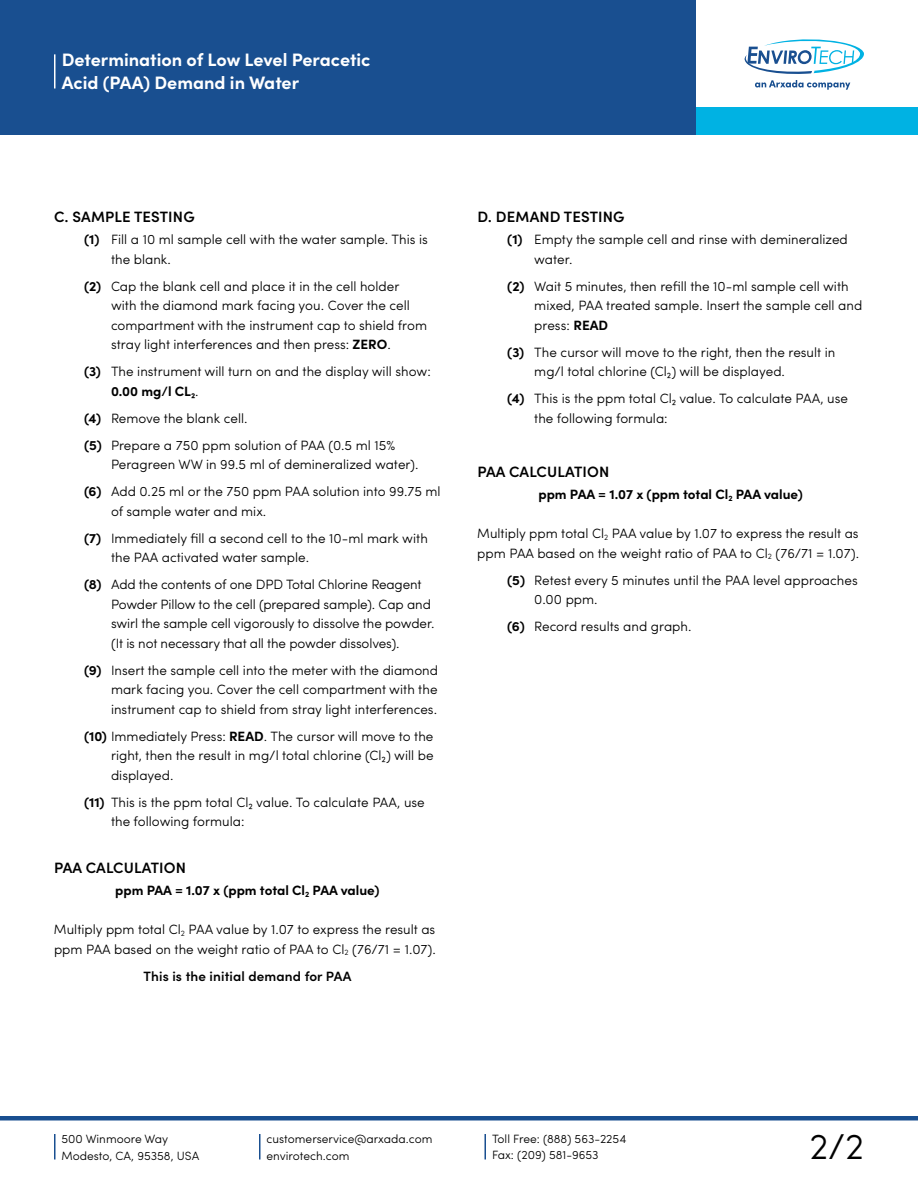
<style>
.page{position:relative;width:918px;height:1188px;background:#fff}
.page>*{position:absolute;margin:0;border:0;box-sizing:border-box;transform-origin:0 0}
.t1{font:300 36px "Sofia Pro";color:#000}
.t2{font:700 18px/22.8px "Sofia Pro";color:#fff}
.t3{font:600 15px "Sofia Pro";letter-spacing:.01em;color:#000}
.t4{font:300 13.5px/19.5px "Sofia Pro";color:#000}
.t5{font:700 13.5px "Sofia Pro";color:#000}
.t6{font:600 13.5px "Sofia Pro";letter-spacing:.01em;color:#000}
.t7{font:300 12px/16.5px "Sofia Pro";color:#000}
.s1{font-weight:700}
</style>
<div class="page">
<div style="left:0;top:0;width:696px;height:135px;background:#194f90"></div>
<div style="left:696px;top:107px;width:222px;height:28px;background:#00b2e3"></div>
<hr style="left:54px;top:54px;width:2px;height:34px;background:#fff">
<svg style="left:745px;top:39px;width:119px;height:51px"></svg>
<hr style="left:54px;top:1134px;width:2px;height:26px;background:#194f90">
<hr style="left:259px;top:1134px;width:2px;height:26px;background:#194f90">
<hr style="left:484px;top:1134px;width:2px;height:26px;background:#194f90">
<hr style="left:0;top:1116px;width:918px;height:4px;background:#194f90">
<h2 class="t2" style="left:62px;top:47px;width:310px">Determination of Low Level Peracetic<br>Acid (PAA) Demand in Water</h2>
<p class="t3" style="left:54px;top:205px;width:142px">C. SAMPLE TESTING</p>
<p class="t4" style="left:111px;top:229px;width:318px;text-indent:-27px"><span class="s1">(1)</span> Fill a 10 ml sample cell with the water sample. This is the blank.</p>
<p class="t4" style="left:111px;top:275px;width:318px;text-indent:-27px"><span class="s1">(2)</span> Cap the blank cell and place it in the cell holder with the diamond mark facing you. Cover the cell compartment with the instrument cap to shield from stray light interferences and then press: <span class="s1">ZERO</span>.</p>
<p class="t4" style="left:111px;top:361px;width:321px;text-indent:-27px"><span class="s1">(3)</span> The instrument will turn on and the display will show:<br><span class="s1">0.00 mg/l CL2</span>.</p>
<p class="t4" style="left:84px;top:404px;width:313px;line-height:27px"><span class="s1">(4)</span> Remove the blank cell.<br><span class="s1">(5)</span> Prepare a 750 ppm solution of PAA (0.5 ml 15%</p>
<p class="t4" style="left:84px;top:450px;width:358px;line-height:27px;text-align:center">Peragreen WW in 99.5 ml of demineralized water).<br><span class="s1">(6)</span> Add 0.25 ml or the 750 ppm PAA solution into 99.75 ml</p>
<p class="t4" style="left:84px;top:497px;width:345px;line-height:27px;text-indent:27px">of sample water and mix.<br><span class="s1">(7)</span> Immediately fill a second cell to the 10-ml mark with</p>
<p class="t4" style="left:84px;top:543px;width:339px;line-height:27px;text-indent:27px">the PAA activated water sample.<br><span class="s1">(8)</span> Add the contents of one DPD Total Chlorine Reagent</p>
<p class="t4" style="left:111px;top:593px;width:325px">Powder Pillow to the cell (prepared sample). Cap and swirl the sample cell vigorously to dissolve the powder. (It is not necessary that all the powder dissolves).</p>
<p class="t4" style="left:111px;top:659px;width:329px;text-align:justify;text-indent:-27px"><span class="s1">(9)</span> Insert the sample cell into the meter with the diamond mark facing you. Cover the cell compartment with the instrument cap to shield from stray light interferences.</p>
<p class="t4" style="left:111px;top:725px;width:324px;text-align:justify;text-indent:-27px"><span class="s1">(10)</span> Immediately Press: <span class="s1">READ</span>. The cursor will move to the right, then the result in mg/l total chlorine (Cl₂) will be displayed.</p>
<p class="t4" style="left:111px;top:791px;width:315px;text-indent:-27px"><span class="s1">(11)</span> This is the ppm total Cl₂ value. To calculate PAA, use the following formula:</p>
<p class="t3" style="left:54px;top:856px;width:134px">PAA CALCULATION</p>
<p class="t5" style="left:115px;top:880px;width:266px">ppm PAA = 1.07 x (ppm total Cl<sub>2</sub> PAA value)</p>
<p class="t4" style="left:54px;top:919px;width:383px">Multiply ppm total Cl<sub>2</sub> PAA value by 1.07 to express the result as ppm PAA based on the weight ratio of PAA to Cl<sub>2</sub> (76/71 = 1.07).</p>
<p class="t6" style="left:144px;top:966px;width:209px">This is the initial demand for PAA</p>
<p class="t3" style="left:477px;top:205px;width:149px">D. DEMAND TESTING</p>
<p class="t4" style="left:534px;top:229px;width:315px;text-indent:-27px"><span class="s1">(1)</span> Empty the sample cell and rinse with demineralized water.</p>
<p class="t4" style="left:534px;top:275px;width:330px;text-indent:-27px"><span class="s1">(2)</span> Wait 5 minutes, then refill the 10-ml sample cell with mixed, PAA treated sample. Insert the sample cell and press: <span class="s1">READ</span></p>
<p class="t4" style="left:534px;top:341px;width:303px;text-indent:-27px"><span class="s1">(3)</span> The cursor will move to the right, then the result in mg/l total chlorine (Cl₂) will be displayed.</p>
<p class="t4" style="left:534px;top:388px;width:315px;text-indent:-27px"><span class="s1">(4)</span> This is the ppm total Cl₂ value. To calculate PAA, use the following formula:</p>
<p class="t3" style="left:477px;top:460px;width:134px">PAA CALCULATION</p>
<p class="t5" style="left:538px;top:484px;width:266px">ppm PAA = 1.07 x (ppm total Cl<sub>2</sub> PAA value)</p>
<p class="t4" style="left:477px;top:523px;width:383px">Multiply ppm total Cl<sub>2</sub> PAA value by 1.07 to express the result as ppm PAA based on the weight ratio of PAA to Cl<sub>2</sub> (76/71 = 1.07).</p>
<p class="t4" style="left:534px;top:570px;width:325px;text-indent:-27px"><span class="s1">(5)</span> Retest every 5 minutes until the PAA level approaches<br>0.00 ppm.</p>
<p class="t4" style="left:507px;top:616px;width:186px"><span class="s1">(6)</span> Record results and graph.</p>
<p class="t7" style="left:62px;top:1130px;width:139px">500 Winmoore Way<br>Modesto, CA, 95358, USA</p>
<p class="t7" style="left:266px;top:1130px;width:168px">customerservice@arxada.com envirotech.com</p>
<p class="t7" style="left:492px;top:1129px;width:136px">Toll Free: (888) 563-2254<br>Fax: (209) 581-9653</p>
<h1 class="t1" style="left:809px;top:1120px;width:56px">2/2</h1>
</div>
